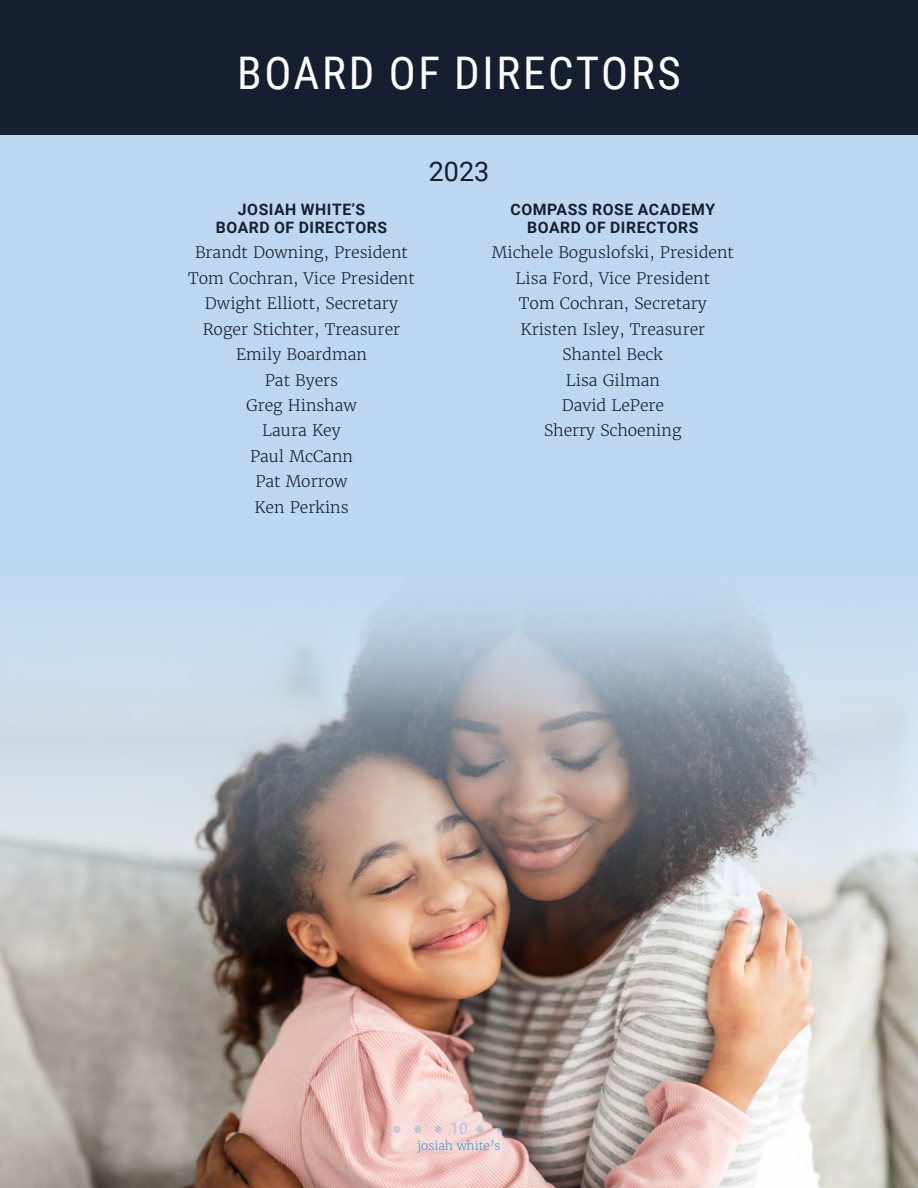
<style>
.page{position:relative;width:918px;height:1188px;background:#fff}
.page>*{position:absolute;margin:0;border:0;box-sizing:border-box;transform-origin:0 0}
.t1{font:45px "Roboto Condensed";letter-spacing:.06em;color:#fff}
.t2{font:27px "Roboto";color:#161f2f}
.t3{font:300 15.75px "Merriweather";color:#161f2f}
.t4{font:700 15.75px "Roboto";letter-spacing:.035em;color:#161f2f}
.t5{font:15.75px "Roboto";color:#b0c5e5}
.t6{font:300 12px "Merriweather";color:#3da1da}
</style>
<div class="page">
<img style="left:0;top:135px;width:918px;height:1053px">
<div style="left:393px;top:1126px;width:7px;height:7px;background:#c1cbda;border-radius:50%"></div>
<div style="left:414px;top:1126px;width:7px;height:7px;background:#c0c4d3;border-radius:50%"></div>
<div style="left:435px;top:1126px;width:7px;height:7px;background:#bfc6d5;border-radius:50%"></div>
<div style="left:476px;top:1126px;width:7px;height:7px;background:#bec8d7;border-radius:50%"></div>
<svg style="left:497px;top:1126px;width:7px;height:7px"></svg>
<svg style="left:518px;top:1126px;width:7px;height:7px"></svg>
<div style="left:0;top:0;width:918px;height:135px;background:#161f2f"></div>
<p class="t1" style="left:237px;top:41px;width:445px">BOARD OF DIRECTORS</p>
<p class="t4" style="left:238px;top:198px;width:129px">JOSIAH WHITE’S</p>
<p class="t4" style="left:216px;top:216px;width:173px">BOARD OF DIRECTORS</p>
<p class="t3" style="left:195px;top:243px;width:214px">Brandt Downing, President</p>
<p class="t3" style="left:188px;top:268px;width:228px">Tom Cochran, Vice President</p>
<p class="t3" style="left:205px;top:294px;width:195px">Dwight Elliott, Secretary</p>
<p class="t3" style="left:203px;top:319px;width:199px">Roger Stichter, Treasurer</p>
<p class="t3" style="left:236px;top:345px;width:132px">Emily Boardman</p>
<p class="t3" style="left:265px;top:370px;width:75px">Pat Byers</p>
<p class="t3" style="left:246px;top:396px;width:112px">Greg Hinshaw</p>
<p class="t3" style="left:262px;top:421px;width:80px">Laura Key</p>
<p class="t3" style="left:250px;top:447px;width:104px">Paul McCann</p>
<p class="t3" style="left:255px;top:472px;width:94px">Pat Morrow</p>
<p class="t3" style="left:254px;top:498px;width:96px">Ken Perkins</p>
<p class="t2" style="left:429px;top:153px;width:62px">2023</p>
<p class="t4" style="left:511px;top:198px;width:206px">COMPASS ROSE ACADEMY</p>
<p class="t4" style="left:527px;top:216px;width:173px">BOARD OF DIRECTORS</p>
<p class="t3" style="left:492px;top:243px;width:243px">Michele Boguslofski, President</p>
<p class="t3" style="left:516px;top:268px;width:196px">Lisa Ford, Vice President</p>
<p class="t3" style="left:519px;top:294px;width:189px">Tom Cochran, Secretary</p>
<p class="t3" style="left:520px;top:319px;width:186px">Kristen Isley, Treasurer</p>
<p class="t3" style="left:563px;top:345px;width:102px">Shantel Beck</p>
<p class="t3" style="left:566px;top:370px;width:96px">Lisa Gilman</p>
<p class="t3" style="left:562px;top:396px;width:104px">David LePere</p>
<p class="t3" style="left:544px;top:421px;width:139px">Sherry Schoening</p>
<p class="t5" style="left:450px;top:1117px;width:19px">10</p>
<p class="t6" style="left:417px;top:1139px;width:85px">josiah white’s</p>
</div>
